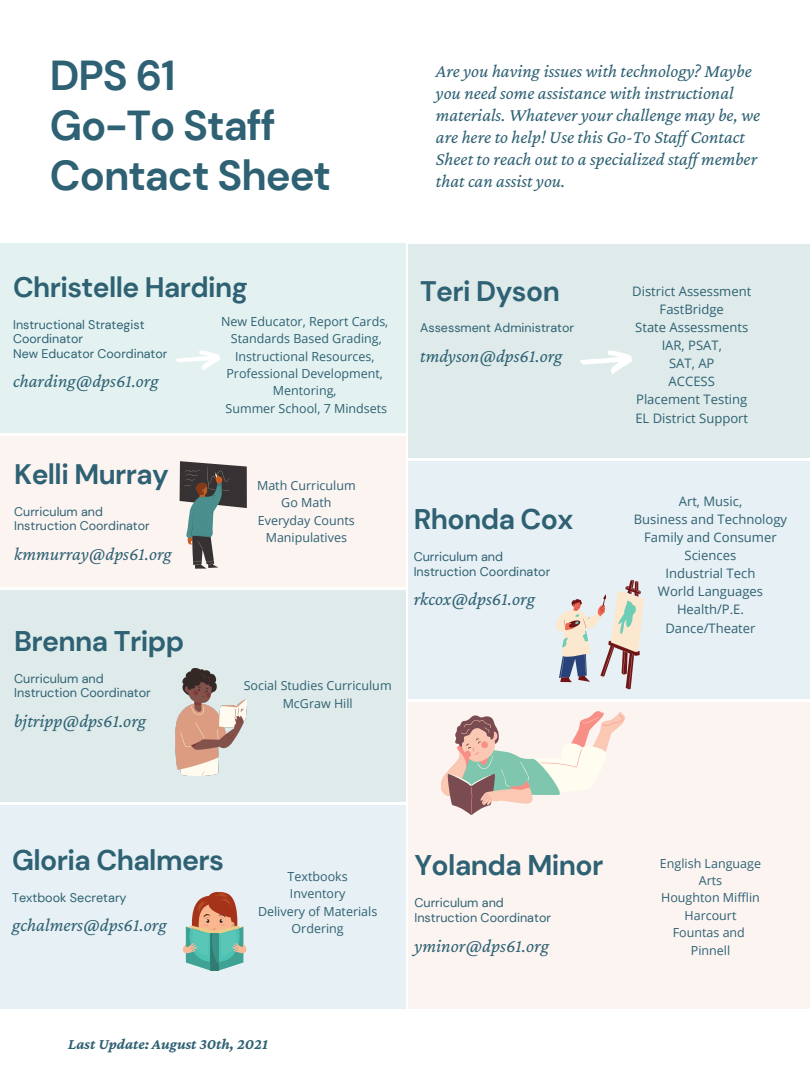
<style>
.page{position:relative;width:810px;height:1081px;background:#fff}
.page>*{position:absolute;margin:0;border:0;box-sizing:border-box;transform-origin:0 0}
.t1{font:700 41.81px "DM Sans";letter-spacing:-.025em;color:#2e6173}
.t2{font:700 28.38px "DM Sans";letter-spacing:-.02em;color:#2e6173}
.t3{font:700 28.19px "DM Sans";letter-spacing:-.02em;color:#2e6173}
.t4{font:700 28.12px "DM Sans";letter-spacing:-.02em;color:#2e6173}
.t5{font:italic 18.88px "Crimson Pro";color:#2e6173}
.t6{font:italic 18.75px "Crimson Pro";color:#2e6173}
.t7{font:italic 18.62px/22.1px "Crimson Pro";color:#2e6173}
.t8{font:italic 700 15.38px "Crimson Pro";color:#2e6173}
.t9{font:13.06px/18.1px "Open Sans";color:#2e6173;text-align:center}
.t10{font:12.62px "DM Sans";color:#2e6173}
.t11{font:12.5px "Open Sans";color:#2e6173}
.t12{font:12.5px "DM Sans";color:#2e6173}
</style>
<div class="page">
<div style="left:0;top:436px;width:405px;height:150px;background:#fcf4f1"></div>
<div style="left:408px;top:244px;width:402px;height:213px;background:#dfebea"></div>
<div style="left:408px;top:461px;width:402px;height:237px;background:#e7f0f4"></div>
<div style="left:0;top:589px;width:405px;height:212px;background:#dfebea"></div>
<div style="left:408px;top:701px;width:402px;height:306px;background:#fcf4f1"></div>
<div style="left:0;top:804px;width:405px;height:204px;background:#e7f0f4"></div>
<div style="left:0;top:244px;width:405px;height:189px;background:#e3f2f1"></div>
<svg style="left:176px;top:350px;width:44px;height:20px"></svg>
<svg style="left:580px;top:350px;width:52px;height:24px"></svg>
<img style="left:175px;top:668px;width:72px;height:107px">
<svg style="left:441px;top:711px;width:184px;height:103px"></svg>
<svg style="left:180px;top:461px;width:67px;height:107px"></svg>
<svg style="left:555px;top:579px;width:89px;height:110px"></svg>
<svg style="left:183px;top:892px;width:64px;height:78px"></svg>
<p class="t1" style="left:50px;top:48px;width:127px">DPS 61</p>
<p class="t1" style="left:50px;top:98px;width:227px">Go-To Staff</p>
<p class="t1" style="left:50px;top:148px;width:283px">Contact Sheet</p>
<p class="t7" style="left:436px;top:59px;width:326px">Are you having issues with technology? Maybe you need some assistance with instructional materials. Whatever your challenge may be, we are here to help! Use this Go-To Staf Contact Sheet to reach out to a specialized staf member that can assist you.</p>
<p class="t4" style="left:13px;top:269px;width:236px">Christelle Harding</p>
<p class="t12" style="left:13px;top:316px;width:133px">Instructional Strategist</p>
<p class="t12" style="left:13px;top:330px;width:71px">Coordinator</p>
<p class="t12" style="left:13px;top:345px;width:156px">New Educator Coordinator</p>
<p class="t6" style="left:13px;top:370px;width:147px">charding@dps61.org</p>
<p class="t11" style="left:221px;top:312px;width:169px">New Educator, Report Cards,</p>
<p class="t11" style="left:231px;top:330px;width:152px">Standards Based Grading,</p>
<p class="t11" style="left:235px;top:347px;width:141px">Instructional Resources,</p>
<p class="t11" style="left:226px;top:364px;width:158px">Professional Development,</p>
<p class="t11" style="left:273px;top:382px;width:65px">Mentoring,</p>
<p class="t11" style="left:226px;top:399px;width:163px">Summer School, 7 Mindsets</p>
<p class="t4" style="left:14px;top:456px;width:156px">Kelli Murray</p>
<p class="t12" style="left:14px;top:503px;width:90px">Curriculum and</p>
<p class="t12" style="left:14px;top:517px;width:137px">Instruction Coordinator</p>
<p class="t6" style="left:14px;top:542px;width:159px">kmmurray@dps61.org</p>
<p class="t2" style="left:14px;top:622px;width:171px">Brenna Tripp</p>
<p class="t10" style="left:14px;top:669px;width:91px">Curriculum and</p>
<p class="t10" style="left:14px;top:684px;width:138px">Instruction Coordinator</p>
<p class="t5" style="left:14px;top:709px;width:134px">bjtripp@dps61.org</p>
<p class="t11" style="left:257px;top:476px;width:100px">Math Curriculum</p>
<p class="t11" style="left:281px;top:494px;width:52px">Go Math</p>
<p class="t11" style="left:258px;top:511px;width:98px">Everyday Counts</p>
<p class="t11" style="left:266px;top:528px;width:83px">Manipulatives</p>
<p class="t11" style="left:244px;top:676px;width:149px">Social Studies Curriculum</p>
<p class="t11" style="left:283px;top:694px;width:72px">McGraw Hill</p>
<p class="t3" style="left:420px;top:272px;width:141px">Teri Dyson</p>
<p class="t12" style="left:420px;top:320px;width:155px">Assessment Administrator</p>
<p class="t6" style="left:420px;top:345px;width:144px">tmdyson@dps61.org</p>
<p class="t2" style="left:414px;top:500px;width:161px">Rhonda Cox</p>
<p class="t10" style="left:414px;top:548px;width:91px">Curriculum and</p>
<p class="t10" style="left:414px;top:563px;width:138px">Instruction Coordinator</p>
<p class="t5" style="left:414px;top:588px;width:123px">rkcox@dps61.org</p>
<p class="t9" style="left:632px;top:281px;width:121px">District Assessment</p>
<p class="t9" style="left:660px;top:299px;width:66px">FastBridge</p>
<p class="t9" style="left:635px;top:318px;width:115px">State Assessments</p>
<p class="t9" style="left:662px;top:336px;width:62px">IAR, PSAT,</p>
<p class="t9" style="left:669px;top:354px;width:47px">SAT, AP</p>
<p class="t9" style="left:669px;top:372px;width:48px">ACCESS</p>
<p class="t9" style="left:636px;top:390px;width:113px">Placement Testing</p>
<p class="t9" style="left:635px;top:408px;width:114px">EL District Support</p>
<p class="t9" style="left:679px;top:491px;width:65px">Art, Music,</p>
<p class="t9" style="left:634px;top:509px;width:155px">Business and Technology</p>
<p class="t9" style="left:644px;top:527px;width:134px">Family and Consumer<br>Sciences</p>
<p class="t9" style="left:666px;top:563px;width:91px">Industrial Tech</p>
<p class="t9" style="left:658px;top:582px;width:107px">World Languages</p>
<p class="t9" style="left:677px;top:600px;width:68px">Health/P.E.</p>
<p class="t9" style="left:665px;top:618px;width:92px">Dance/Theater</p>
<p class="t2" style="left:12px;top:841px;width:213px">Gloria Chalmers</p>
<p class="t10" style="left:12px;top:888px;width:116px">Textbook Secretary</p>
<p class="t5" style="left:12px;top:914px;width:156px">gchalmers@dps61.org</p>
<p class="t11" style="left:288px;top:867px;width:62px">Textbooks</p>
<p class="t11" style="left:290px;top:884px;width:57px">Inventory</p>
<p class="t11" style="left:258px;top:902px;width:121px">Delivery of Materials</p>
<p class="t11" style="left:292px;top:919px;width:54px">Ordering</p>
<p class="t8" style="left:68px;top:1034px;width:201px">Last Update: August 30th, 2021</p>
<p class="t2" style="left:414px;top:846px;width:190px">Yolanda Minor</p>
<p class="t10" style="left:414px;top:894px;width:91px">Curriculum and</p>
<p class="t10" style="left:414px;top:909px;width:138px">Instruction Coordinator</p>
<p class="t5" style="left:414px;top:934px;width:136px">yminor@dps61.org</p>
<p class="t11" style="left:660px;top:854px;width:103px">English Language</p>
<p class="t11" style="left:699px;top:871px;width:25px">Arts</p>
<p class="t11" style="left:661px;top:888px;width:100px">Houghton Mifflin</p>
<p class="t11" style="left:685px;top:906px;width:53px">Harcourt</p>
<p class="t11" style="left:673px;top:923px;width:74px">Fountas and</p>
<p class="t11" style="left:691px;top:940px;width:41px">Pinnell</p>
</div>
